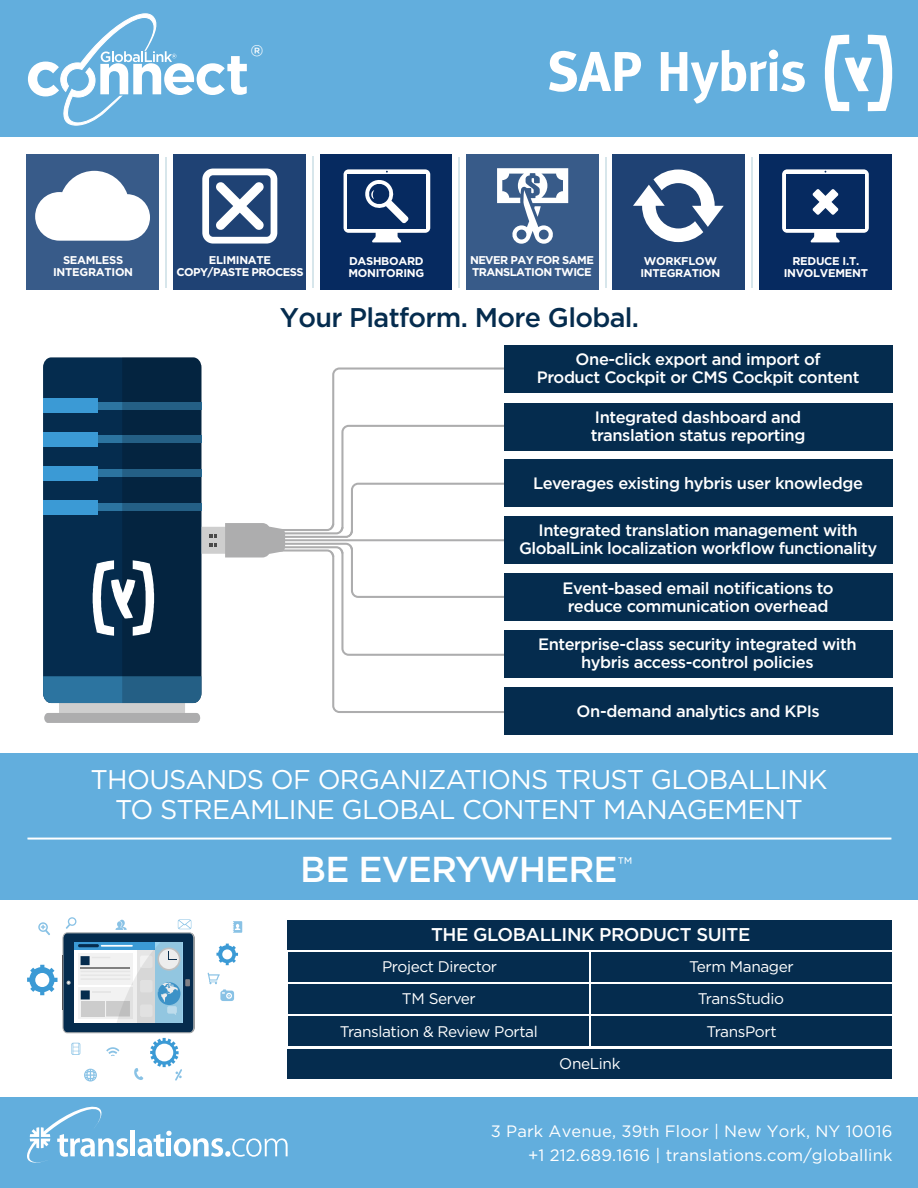
<style>
.page{position:relative;width:918px;height:1188px;background:#fff}
.page>*{position:absolute;margin:0;border:0;box-sizing:border-box;transform-origin:0 0}
.t1{font:500 36px "Gotham";letter-spacing:-.025em;color:#fff}
.t2{font:32.4px "Gotham";color:#fff}
.t3{font:27px/30px "Gotham";letter-spacing:-.025em;color:#fff;text-align:center}
.t4{font:500 27px "Gotham";letter-spacing:-.025em;color:#052c4e}
.t5{font:21px "Gotham";color:#fff}
.t6{font:500 18.45px "Gotham";letter-spacing:-.025em;color:#fff}
.t7{font:500 16.5px/18px "Gotham";letter-spacing:-.025em;color:#fff;text-align:center}
.t8{font:16.5px/24px "Gotham";letter-spacing:.01em;color:#fff;text-align:right}
.t9{font:15.45px/32.4px "Gotham";letter-spacing:-.025em;color:#fff;text-align:center}
.t10{font:700 11.25px/12px "Gotham";letter-spacing:-.025em;color:#fff;text-align:center}
.t11{font:700 11.25px/12px "Gotham";letter-spacing:-.05em;color:#fff;text-align:center}
</style>
<div class="page">
<div style="left:0;top:0;width:918px;height:137px;background:#62aedd"></div>
<div style="left:0;top:1098px;width:918px;height:90px;background:#62aedd"></div>
<div style="left:288px;top:952px;width:300px;height:29px;background:#052c4e"></div>
<div style="left:288px;top:985px;width:300px;height:29px;background:#052c4e"></div>
<div style="left:288px;top:1017px;width:300px;height:29px;background:#052c4e"></div>
<div style="left:592px;top:952px;width:300px;height:29px;background:#052c4e"></div>
<div style="left:592px;top:985px;width:300px;height:29px;background:#052c4e"></div>
<div style="left:592px;top:1017px;width:300px;height:29px;background:#052c4e"></div>
<div style="left:288px;top:920px;width:604px;height:29px;background:#052c4e"></div>
<svg style="left:216px;top:944px;width:22px;height:21px"></svg>
<svg style="left:233px;top:921px;width:9px;height:12px"></svg>
<svg style="left:27px;top:917px;width:168px;height:165px"></svg>
<svg style="left:208px;top:973px;width:26px;height:28px"></svg>
<svg style="left:27px;top:1106px;width:101px;height:57px"></svg>
<hr style="left:131px;top:1131px;width:4px;height:25px;background:#fff">
<svg style="left:138px;top:1131px;width:150px;height:26px"></svg>
<div style="left:0;top:753px;width:918px;height:146px;background:#62aedd"></div>
<div style="left:27px;top:838px;width:864px;height:1px;border:2px solid #fff"></div>
<div style="left:288px;top:1049px;width:604px;height:29px;background:#052c4e"></div>
<svg style="left:28px;top:13px;width:219px;height:113px"></svg>
<div style="left:174px;top:155px;width:132px;height:135px;background:#1f4274"></div>
<div style="left:320px;top:155px;width:132px;height:135px;background:#062a60"></div>
<div style="left:466px;top:155px;width:132px;height:135px;background:#385b89"></div>
<div style="left:613px;top:155px;width:132px;height:135px;background:#1f4274"></div>
<div style="left:27px;top:155px;width:132px;height:135px;background:#385b89"></div>
<hr style="left:166px;top:157px;width:1px;height:131px;background:#d7e6eb">
<hr style="left:313px;top:157px;width:1px;height:131px;background:#d7e6eb">
<hr style="left:458px;top:157px;width:2px;height:130px;background:#d7e6eb">
<hr style="left:605px;top:157px;width:1px;height:130px;background:#d7e6eb">
<div style="left:760px;top:155px;width:132px;height:135px;background:#062a60"></div>
<hr style="left:752px;top:157px;width:1px;height:130px;background:#d7e6eb">
<svg style="left:633px;top:170px;width:91px;height:72px"></svg>
<svg style="left:35px;top:171px;width:115px;height:70px"></svg>
<svg style="left:202px;top:169px;width:75px;height:75px"></svg>
<svg style="left:497px;top:168px;width:71px;height:76px"></svg>
<svg style="left:782px;top:169px;width:87px;height:73px"></svg>
<svg style="left:344px;top:169px;width:86px;height:73px"></svg>
<div style="left:504px;top:403px;width:389px;height:47px;background:#052c4e"></div>
<div style="left:504px;top:459px;width:389px;height:48px;background:#052c4e"></div>
<div style="left:504px;top:516px;width:389px;height:48px;background:#052c4e"></div>
<div style="left:504px;top:687px;width:389px;height:48px;background:#052c4e"></div>
<div style="left:504px;top:345px;width:389px;height:48px;background:#052c4e"></div>
<div style="left:504px;top:573px;width:389px;height:48px;background:#052c4e"></div>
<div style="left:504px;top:630px;width:389px;height:48px;background:#052c4e"></div>
<svg style="left:43px;top:357px;width:489px;height:366px"></svg>
<svg style="left:824px;top:35px;width:69px;height:76px"></svg>
<svg style="left:549px;top:50px;width:92px;height:42px"></svg>
<svg style="left:661px;top:49px;width:144px;height:55px"></svg>
<h2 class="t2" style="left:251px;top:36px;width:15px">®</h2>
<p class="t10" style="left:53px;top:254px;width:82px">SEAMLESS<br>INTEGRATION</p>
<p class="t11" style="left:470px;top:254px;width:126px;text-align:left">NEVER PAY FOR SAME<br>TRANSLATION TWICE</p>
<p class="t11" style="left:176px;top:254px;width:129px">ELIMINATE<br>COPY/PASTE PROCESS</p>
<p class="t10" style="left:348px;top:255px;width:77px;text-align:left">DASHBOARD<br>MONITORING</p>
<p class="t10" style="left:640px;top:255px;width:82px">WORKFLOW<br>INTEGRATION</p>
<p class="t10" style="left:335px;top:255px;width:105px">RE UCE PROJECT<br>MANAGEMENT</p>
<p class="t10" style="left:639px;top:255px;width:82px">CUSTOMIZE<br>WORKFLOWS</p>
<p class="t10" style="left:784px;top:255px;width:86px">REDUCE I.T.<br>INVOLVEMENT</p>
<p class="t10" style="left:795px;top:255px;width:55px">REDUCE I</p>
<h3 class="t4" style="left:280px;top:300px;width:361px">Your Platform. More Global.</h3>
<p class="t7" style="left:537px;top:350px;width:324px">One-click export and import of<br>Product Cockpit or CMS Cockpit content</p>
<p class="t7" style="left:591px;top:408px;width:216px;text-align:left">Integrated dashboard and translation status reporting</p>
<p class="t7" style="left:533px;top:474px;width:331px">Leverages existing hybris user knowledge</p>
<p class="t7" style="left:519px;top:521px;width:360px">Integrated translation management with<br>GlobalLink localization workflow functionality</p>
<p class="t7" style="left:563px;top:579px;width:272px">Event-based email notifications to reduce communication overhead</p>
<p class="t7" style="left:538px;top:635px;width:320px">Enterprise-class security integrated with hybris access-control policies</p>
<p class="t7" style="left:577px;top:702px;width:245px">On-demand analytics and KPIs</p>
<h3 class="t3" style="left:91px;top:764px;width:738px">THOUSANDS OF ORGANIZATIONS TRUST GLOBALLINK<br>TO STREAMLINE GLOBAL CONTENT MANAGEMENT</h3>
<h1 class="t1" style="left:300px;top:846px;width:319px">BE EVERYWHERE</h1>
<p class="t5" style="left:618px;top:851px;width:16px">™</p>
<p class="t6" style="left:431px;top:923px;width:321px">THE GLOBALLINK PRODUCT SUITE</p>
<p class="t9" style="left:340px;top:950px;width:199px">Project Director<br>TM Server<br>Translation &amp; Review Portal</p>
<p class="t9" style="left:689px;top:950px;width:106px;line-height:32px">Term Manager<br>TransStudio</p>
<p class="t9" style="left:707px;top:1015px;width:72px">TransPort</p>
<p class="t9" style="left:559px;top:1047px;width:63px">OneLink</p>
<p class="t8" style="left:491px;top:1119px;width:403px">3 Park Avenue, 39th Floor | New York, NY 10016 +1 212.689.1616 | translations.com/globallink</p>
</div>
